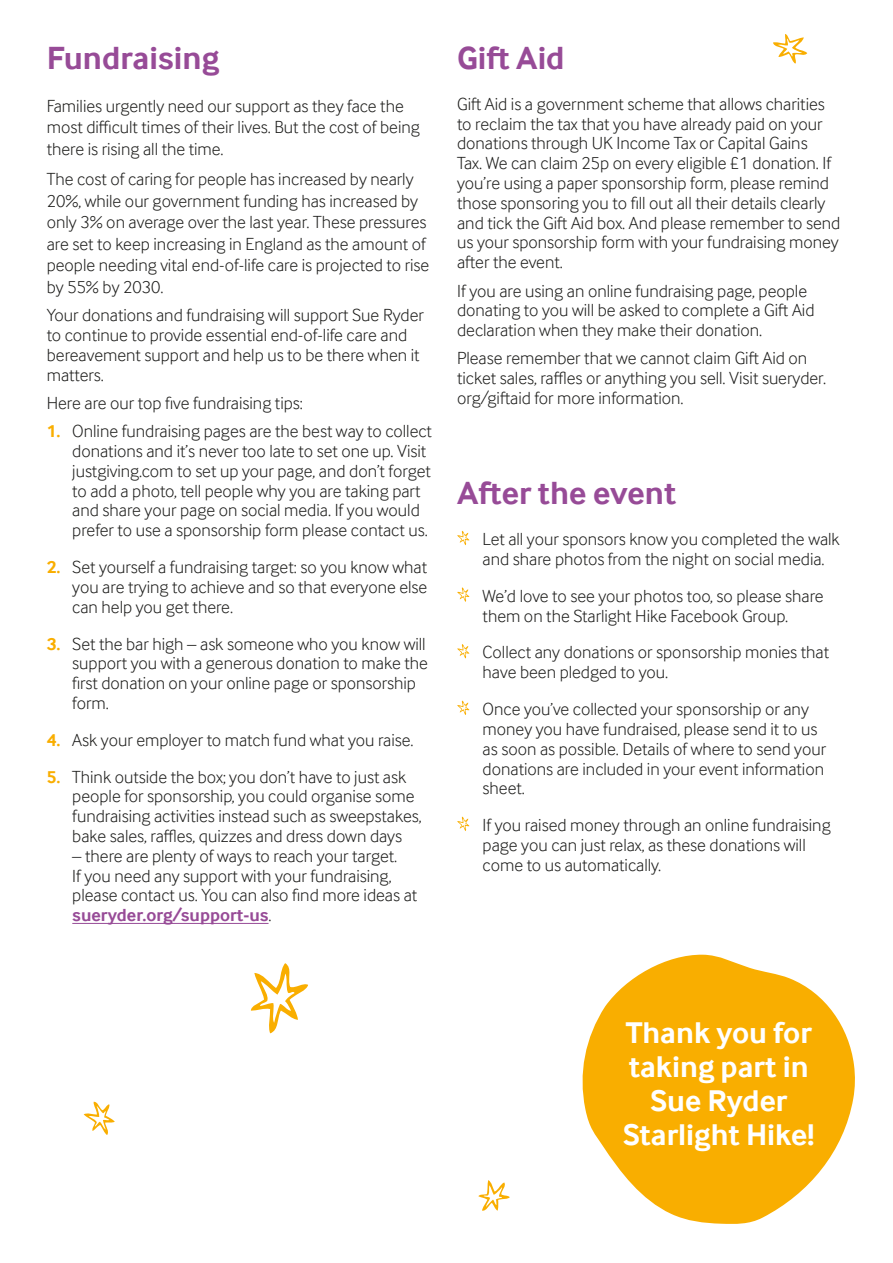
<style>
.page{position:relative;width:893px;height:1263px;background:#fff}
.page>*{position:absolute;margin:0;border:0;box-sizing:border-box;transform-origin:0 0}
.t1{font:700 33px "Inter Face";color:#974b97}
.t2{font:700 30.9px/33.9px "Inter Face";color:#fff;text-align:center}
.t3{font:300 18px/19.8px "Inter Face";color:#1d1d1b}
.s1{font-weight:700;color:#f9ae00}
.s2{color:#252525}
.s3{font-weight:700;color:#974b97}
</style>
<div class="page">
<hr style="left:72px;top:923px;width:197px;height:1px;background:#974b97">
<svg style="left:457px;top:531px;width:12px;height:14px"></svg>
<svg style="left:457px;top:587px;width:12px;height:15px"></svg>
<svg style="left:457px;top:644px;width:12px;height:14px"></svg>
<svg style="left:457px;top:701px;width:12px;height:14px"></svg>
<svg style="left:457px;top:817px;width:12px;height:14px"></svg>
<svg style="left:582px;top:954px;width:273px;height:270px;fill:#f9ae00"></svg>
<svg style="left:84px;top:1101px;width:31px;height:34px"></svg>
<svg style="left:478px;top:1180px;width:32px;height:31px"></svg>
<svg style="left:773px;top:34px;width:34px;height:30px"></svg>
<svg style="left:251px;top:963px;width:57px;height:70px"></svg>
<h1 class="t1" style="left:47px;top:39px;width:174px">Fundraising</h1>
<p class="t3" style="left:47px;top:95px;width:375px;line-height:21.6px">Families urgently need our support as they face the most difficult times of their lives. But the cost of being there is rising all the time.</p>
<p class="t3" style="left:47px;top:168px;width:384px;line-height:21.6px">The cost of caring for people has increased by nearly 20%, while our government funding has increased by only 3% on average over the last year. These pressures are set to keep increasing in England as the amount of people needing vital end-of-life care is projected to rise by 55% by 2030.</p>
<p class="t3" style="left:47px;top:305px;width:379px">Your donations and fundraising will support Sue Ryder to continue to provide essential end-of-life care and bereavement support and help us to be there when it matters.</p>
<p class="t3" style="left:47px;top:393px;width:258px">Here are our top five fundraising tips:</p>
<p class="t3" style="left:72px;top:421px;width:361px;text-indent:-26px"><span class="s1">1.</span> Online fundraising pages are the best way to collect donations and it’s never too late to set one up. Visit justgiving.com to set up your page, and don’t forget to add a photo, tell people why you are taking part and share your page on social media. If you would prefer to use a sponsorship form please contact us.</p>
<p class="t3" style="left:72px;top:557px;width:357px;text-align:justify;text-indent:-26px"><span class="s1">2.</span> Set yourself a fundraising target: so you know what you are trying to achieve and so that everyone else can help you get there.</p>
<p class="t3" style="left:72px;top:633px;width:357px;text-indent:-26px"><span class="s1">3.</span> Set the bar high – ask someone who you know will support you with a generous donation to make the first donation on your online page or sponsorship form.</p>
<p class="t3" style="left:47px;top:730px;width:368px"><span class="s1">4.</span> Ask your employer to match fund what you raise.</p>
<p class="t3" style="left:72px;top:766px;width:351px;text-indent:-26px"><span class="s1">5.</span> Think outside the box; you don’t have to just ask people for sponsorship, you could organise some fundraising activities instead such as sweepstakes, bake sales, raffles, quizzes and dress down days</p>
<p class="t3" style="left:72px;top:846px;width:346px"><span class="s2">–</span> there are plenty of ways to reach your target.<br>If you need any support with your fundraising, please contact us. You can also find more ideas at <span class="s3">sueryder.org/support-us</span>.</p>
<h1 class="t1" style="left:457px;top:39px;width:109px">Gift Aid</h1>
<p class="t3" style="left:457px;top:94px;width:385px">Gift Aid is a government scheme that allows charities to reclaim the tax that you have already paid on your donations through UK Income Tax or Capital Gains<br>Tax. We can claim 25p on every eligible £1 donation. If you’re using a paper sponsorship form, please remind those sponsoring you to fill out all their details clearly and tick the Gift Aid box. And please remember to send us your sponsorship form with your fundraising money after the event.</p>
<p class="t3" style="left:457px;top:281px;width:359px">If you are using an online fundraising page, people donating to you will be asked to complete a Gift Aid declaration when they make their donation.</p>
<p class="t3" style="left:457px;top:348px;width:370px">Please remember that we cannot claim Gift Aid on ticket sales, raffles or anything you sell. Visit sueryder. org/giftaid for more information.</p>
<h1 class="t1" style="left:457px;top:474px;width:221px">After the event</h1>
<p class="t3" style="left:483px;top:529px;width:359px">Let all your sponsors know you completed the walk and share photos from the night on social media.</p>
<p class="t3" style="left:483px;top:586px;width:343px">We’d love to see your photos too, so please share them on the Starlight Hike Facebook Group.</p>
<p class="t3" style="left:483px;top:642px;width:348px">Collect any donations or sponsorship monies that have been pledged to you.</p>
<p class="t3" style="left:483px;top:699px;width:345px">Once you’ve collected your sponsorship or any money you have fundraised, please send it to us as soon as possible. Details of where to send your donations are included in your event information sheet.</p>
<p class="t3" style="left:483px;top:815px;width:350px">If you raised money through an online fundraising page you can just relax, as these donations will come to us automatically.</p>
<h2 class="t2" style="left:623px;top:1015px;width:193px">Thank you for taking part in<br>Sue Ryder<br>Starlight Hike!</h2>
</div>
